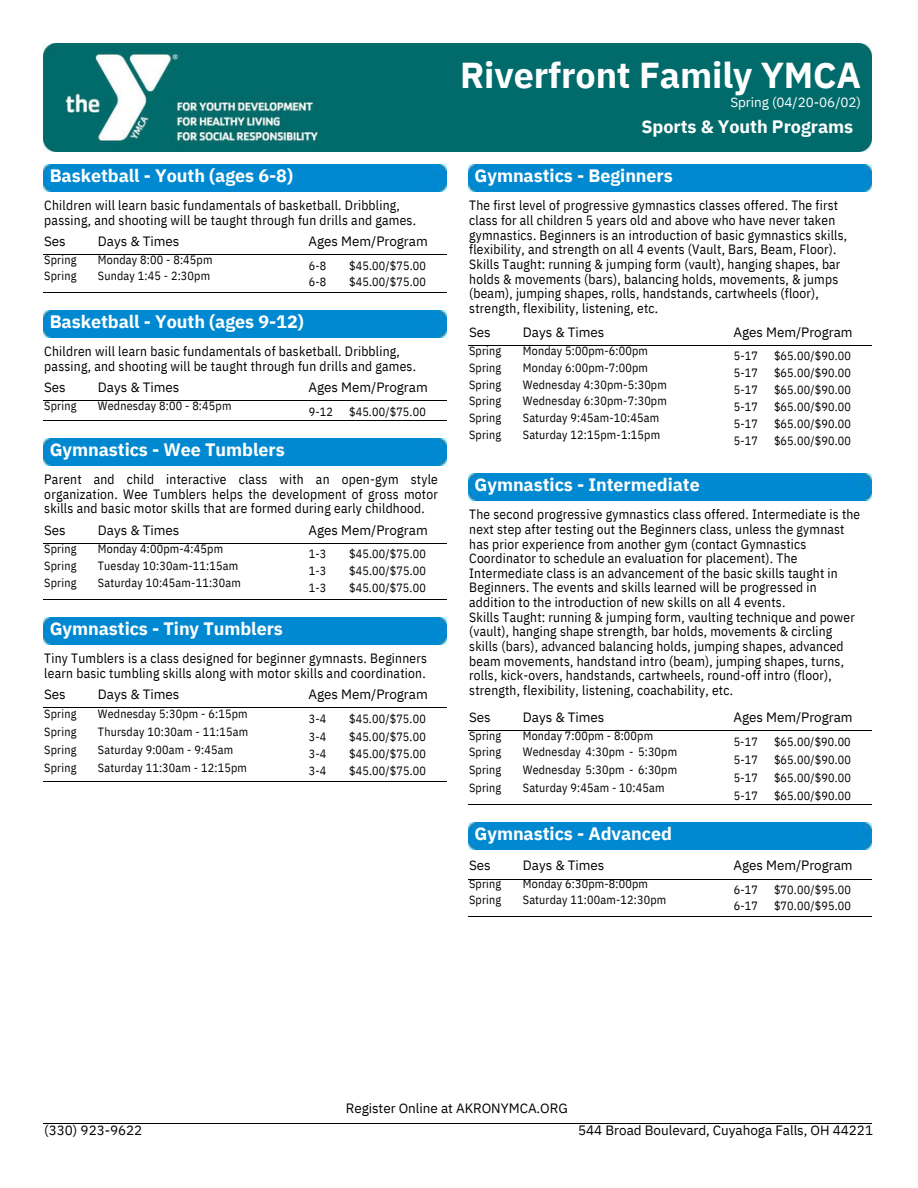
<style>
.page{position:relative;width:918px;height:1188px;background:#fff}
.page>*{position:absolute;margin:0;border:0;box-sizing:border-box;transform-origin:0 0}
.t1{font:700 36px "IBM Plex Sans";letter-spacing:-.005em;color:#fff}
.t2{font:700 18px "IBM Plex Sans";letter-spacing:-.005em;color:#fff}
.t3{font:13.5px/14.7px "IBM Plex Sans Cond";letter-spacing:.015em;color:#000}
.t4{font:13.5px "IBM Plex Sans";letter-spacing:-.005em;color:#000}
.t5{font:13.5px "IBM Plex Sans";letter-spacing:-.005em;color:#fff}
.t6{font:12px/16.8px "IBM Plex Sans Cond";letter-spacing:.015em;color:#000}
</style>
<div class="page">
<img style="left:43px;top:43px;width:828px;height:108px">
<div style="left:43px;top:165px;width:404px;height:27px;background:#0089d1"></div>
<hr style="left:43px;top:255px;width:403px;height:1px;background:#000">
<div style="left:43px;top:311px;width:404px;height:27px;background:#0089d1"></div>
<hr style="left:43px;top:293px;width:403px;height:1px;background:#000">
<hr style="left:43px;top:401px;width:403px;height:1px;background:#000">
<div style="left:43px;top:439px;width:404px;height:27px;background:#0089d1"></div>
<hr style="left:43px;top:421px;width:403px;height:1px;background:#000">
<hr style="left:43px;top:544px;width:403px;height:1px;background:#000">
<div style="left:43px;top:618px;width:404px;height:27px;background:#0089d1"></div>
<hr style="left:43px;top:600px;width:403px;height:1px;background:#000">
<hr style="left:43px;top:707px;width:403px;height:1px;background:#000">
<hr style="left:43px;top:781px;width:403px;height:1px;background:#000">
<div style="left:468px;top:165px;width:404px;height:27px;background:#0089d1"></div>
<hr style="left:468px;top:346px;width:403px;height:1px;background:#000">
<div style="left:468px;top:474px;width:404px;height:27px;background:#0089d1"></div>
<hr style="left:468px;top:730px;width:403px;height:1px;background:#000">
<div style="left:468px;top:822px;width:404px;height:27px;background:#0089d1"></div>
<hr style="left:468px;top:804px;width:403px;height:1px;background:#000">
<hr style="left:468px;top:879px;width:403px;height:1px;background:#000">
<hr style="left:43px;top:1123px;width:828px;height:1px;background:#000">
<hr style="left:468px;top:917px;width:403px;height:1px;background:#000">
<p class="t1" style="left:460px;top:51px;width:403px">Riverfront Family YMCA</p>
<p class="t5" style="left:730px;top:93px;width:132px">Spring (04/20-06/02)</p>
<p class="t2" style="left:50px;top:164px;width:245px">Basketball - Youth (ages 6-8)</p>
<p class="t3" style="left:44px;top:198px;width:373px">Children will learn basic fundamentals of basketball. Dribbling, passing, and shooting will be taught through fun drills and games.</p>
<p class="t4" style="left:44px;top:232px;width:23px">Ses</p>
<h2 class="t6" style="left:44px;top:252px;width:34px;line-height:15.8px">Spring<br>Spring</h2>
<p class="t4" style="left:98px;top:232px;width:83px">Days &amp; Times</p>
<p class="t6" style="left:98px;top:252px;width:116px;line-height:15.8px">Monday 8:00 - 8:45pm<br>Sunday 1:45 - 2:30pm</p>
<h3 class="t4" style="left:309px;top:232px;width:121px">Ages Mem/Program</h3>
<p class="t6" style="left:309px;top:258px;width:19px;line-height:15.8px">6-8<br>6-8</p>
<p class="t6" style="left:349px;top:258px;width:78px;line-height:15.8px">$45.00/$75.00 $45.00/$75.00</p>
<p class="t2" style="left:50px;top:310px;width:256px">Basketball - Youth (ages 9-12)</p>
<p class="t3" style="left:44px;top:344px;width:373px">Children will learn basic fundamentals of basketball. Dribbling, passing, and shooting will be taught through fun drills and games.</p>
<h3 class="t4" style="left:44px;top:378px;width:23px">Ses</h3>
<p class="t6" style="left:44px;top:397px;width:34px">Spring</p>
<p class="t4" style="left:98px;top:378px;width:83px">Days &amp; Times</p>
<h2 class="t6" style="left:98px;top:397px;width:135px">Wednesday 8:00 - 8:45pm</h2>
<p class="t2" style="left:50px;top:438px;width:237px">Gymnastics - Wee Tumblers</p>
<p class="t4" style="left:309px;top:378px;width:121px">Ages Mem/Program</p>
<p class="t6" style="left:309px;top:403px;width:26px">9-12</p>
<p class="t6" style="left:349px;top:403px;width:78px">$45.00/$75.00</p>
<p class="t3" style="left:44px;top:472px;width:395px;text-align:justify">Parent and child interactive class with an open-gym style organization. Wee Tumblers helps the development of gross motor skills and basic motor skills that are formed during early childhood.</p>
<p class="t4" style="left:44px;top:521px;width:23px">Ses</p>
<p class="t6" style="left:44px;top:540px;width:34px">Spring<br>Spring</p>
<p class="t6" style="left:44px;top:574px;width:34px">Spring</p>
<h3 class="t4" style="left:98px;top:521px;width:83px">Days &amp; Times</h3>
<p class="t6" style="left:98px;top:540px;width:142px">Monday 4:00pm-4:45pm<br>Tuesday 10:30am-11:15am</p>
<p class="t6" style="left:98px;top:574px;width:145px">Saturday 10:45am-11:30am</p>
<p class="t2" style="left:50px;top:617px;width:235px">Gymnastics - Tiny Tumblers</p>
<p class="t4" style="left:309px;top:521px;width:121px">Ages Mem/Program</p>
<p class="t6" style="left:309px;top:545px;width:19px">1-3<br>1-3</p>
<p class="t6" style="left:309px;top:579px;width:19px">1-3</p>
<h3 class="t6" style="left:349px;top:545px;width:78px">$45.00/$75.00 $45.00/$75.00</h3>
<p class="t6" style="left:349px;top:579px;width:78px">$45.00/$75.00</p>
<h3 class="t3" style="left:44px;top:651px;width:384px">Tiny Tumblers is a class designed for beginner gymnasts. Beginners learn basic tumbling skills along with motor skills and coordination.</h3>
<h3 class="t4" style="left:44px;top:685px;width:23px">Ses</h3>
<p class="t6" style="left:44px;top:704px;width:34px;line-height:18px;text-align:justify">Spring Spring Spring Spring</p>
<p class="t4" style="left:98px;top:685px;width:83px">Days &amp; Times</p>
<p class="t6" style="left:98px;top:704px;width:152px;line-height:18px">Wednesday 5:30pm - 6:15pm<br>Thursday 10:30am - 11:15am<br>Saturday 9:00am - 9:45am<br>Saturday 11:30am - 12:15pm</p>
<p class="t4" style="left:309px;top:685px;width:121px">Ages Mem/Program</p>
<p class="t6" style="left:309px;top:710px;width:19px;line-height:18px">3-4<br>3-4</p>
<p class="t6" style="left:309px;top:745px;width:19px">3-4<br>3-4</p>
<p class="t6" style="left:349px;top:710px;width:78px;line-height:18px">$45.00/$75.00 $45.00/$75.00</p>
<p class="t6" style="left:349px;top:745px;width:78px">$45.00/$75.00 $45.00/$75.00</p>
<p class="t2" style="left:641px;top:114px;width:213px">Sports &amp; Youth Programs</p>
<h3 class="t2" style="left:475px;top:164px;width:200px">Gymnastics - Beginners</h3>
<p class="t3" style="left:469px;top:198px;width:379px">The first level of progressive gymnastics classes offered. The first class for all children 5 years old and above who have never taken gymnastics. Beginners is an introduction of basic gymnastics skills, flexibility, and strength on all 4 events (Vault, Bars, Beam, Floor).<br>Skills Taught: running &amp; jumping form (vault), hanging shapes, bar holds &amp; movements (bars), balancing holds, movements, &amp; jumps (beam), jumping shapes, rolls, handstands, cartwheels (floor), strength, flexibility, listening, etc.</p>
<p class="t4" style="left:469px;top:323px;width:23px">Ses</p>
<h2 class="t6" style="left:469px;top:342px;width:34px;text-align:justify">Spring Spring Spring Spring Spring</h2>
<h3 class="t6" style="left:469px;top:426px;width:34px">Spring</h3>
<p class="t4" style="left:523px;top:323px;width:83px">Days &amp; Times</p>
<h3 class="t6" style="left:523px;top:342px;width:146px">Monday 5:00pm-6:00pm<br>Monday 6:00pm-7:00pm<br>Wednesday 4:30pm-5:30pm<br>Wednesday 6:30pm-7:30pm<br>Saturday 9:45am-10:45am</h3>
<p class="t6" style="left:523px;top:426px;width:139px">Saturday 12:15pm-1:15pm</p>
<p class="t2" style="left:475px;top:473px;width:227px">Gymnastics - Intermediate</p>
<h2 class="t4" style="left:734px;top:323px;width:121px">Ages Mem/Program</h2>
<p class="t6" style="left:734px;top:348px;width:26px;text-align:justify">5-17<br>5-17<br>5-17<br>5-17<br>5-17</p>
<p class="t6" style="left:734px;top:432px;width:26px">5-17</p>
<h2 class="t6" style="left:774px;top:348px;width:78px;text-align:justify">$65.00/$90.00 $65.00/$90.00 $65.00/$90.00 $65.00/$90.00 $65.00/$90.00</h2>
<h3 class="t6" style="left:774px;top:432px;width:78px">$65.00/$90.00</h3>
<p class="t3" style="left:469px;top:507px;width:393px">The second progressive gymnastics class offered. Intermediate is the next step after testing out the Beginners class, unless the gymnast has prior experience from another gym (contact Gymnastics Coordinator to schedule an evaluation for placement). The Intermediate class is an advancement of the basic skills taught in Beginners. The events and skills learned will be progressed in addition to the introduction of new skills on all 4 events.<br>Skills Taught: running &amp; jumping form, vaulting technique and power (vault), hanging shape strength, bar holds, movements &amp; circling skills (bars), advanced balancing holds, jumping shapes, advanced beam movements, handstand intro (beam), jumping shapes, turns, rolls, kick-overs, handstands, cartwheels, round-off intro (floor), strength, flexibility, listening, coachability, etc.</p>
<p class="t4" style="left:469px;top:708px;width:23px">Ses</p>
<p class="t6" style="left:469px;top:727px;width:34px">Spring</p>
<p class="t6" style="left:469px;top:743px;width:34px;line-height:18px;text-align:justify">Spring Spring Spring</p>
<p class="t4" style="left:523px;top:708px;width:83px">Days &amp; Times</p>
<p class="t6" style="left:523px;top:727px;width:132px">Monday 7:00pm - 8:00pm</p>
<p class="t6" style="left:523px;top:743px;width:156px;line-height:18px;text-align:justify">Wednesday 4:30pm - 5:30pm Wednesday 5:30pm - 6:30pm Saturday 9:45am - 10:45am</p>
<h2 class="t2" style="left:475px;top:821px;width:199px">Gymnastics - Advanced</h2>
<p class="t4" style="left:469px;top:856px;width:23px">Ses</p>
<p class="t6" style="left:469px;top:876px;width:34px;line-height:15.8px">Spring<br>Spring</p>
<p class="t4" style="left:523px;top:856px;width:83px">Days &amp; Times</p>
<p class="t6" style="left:523px;top:876px;width:145px;line-height:15.8px">Monday 6:30pm-8:00pm<br>Saturday 11:00am-12:30pm</p>
<h3 class="t4" style="left:734px;top:708px;width:121px">Ages Mem/Program</h3>
<h3 class="t6" style="left:734px;top:733px;width:26px">5-17</h3>
<p class="t6" style="left:774px;top:733px;width:78px">$65.00/$90.00</p>
<p class="t6" style="left:734px;top:751px;width:26px;line-height:18px;text-align:justify">5-17<br>5-17<br>5-17</p>
<p class="t6" style="left:774px;top:751px;width:78px;line-height:18px;text-align:justify">$65.00/$90.00 $65.00/$90.00 $65.00/$90.00</p>
<p class="t4" style="left:734px;top:856px;width:121px">Ages Mem/Program</p>
<p class="t6" style="left:734px;top:882px;width:26px;line-height:15.8px">6-17<br>6-17</p>
<p class="t6" style="left:774px;top:882px;width:78px;line-height:15.8px">$70.00/$95.00 $70.00/$95.00</p>
<p class="t4" style="left:44px;top:1121px;width:100px">(330) 923-9622</p>
<h1 class="t4" style="left:346px;top:1099px;width:224px">Register Online at AKRONYMCA.ORG</h1>
<h2 class="t4" style="left:578px;top:1121px;width:296px">544 Broad Boulevard, Cuyahoga Falls, OH 44221</h2>
</div>
